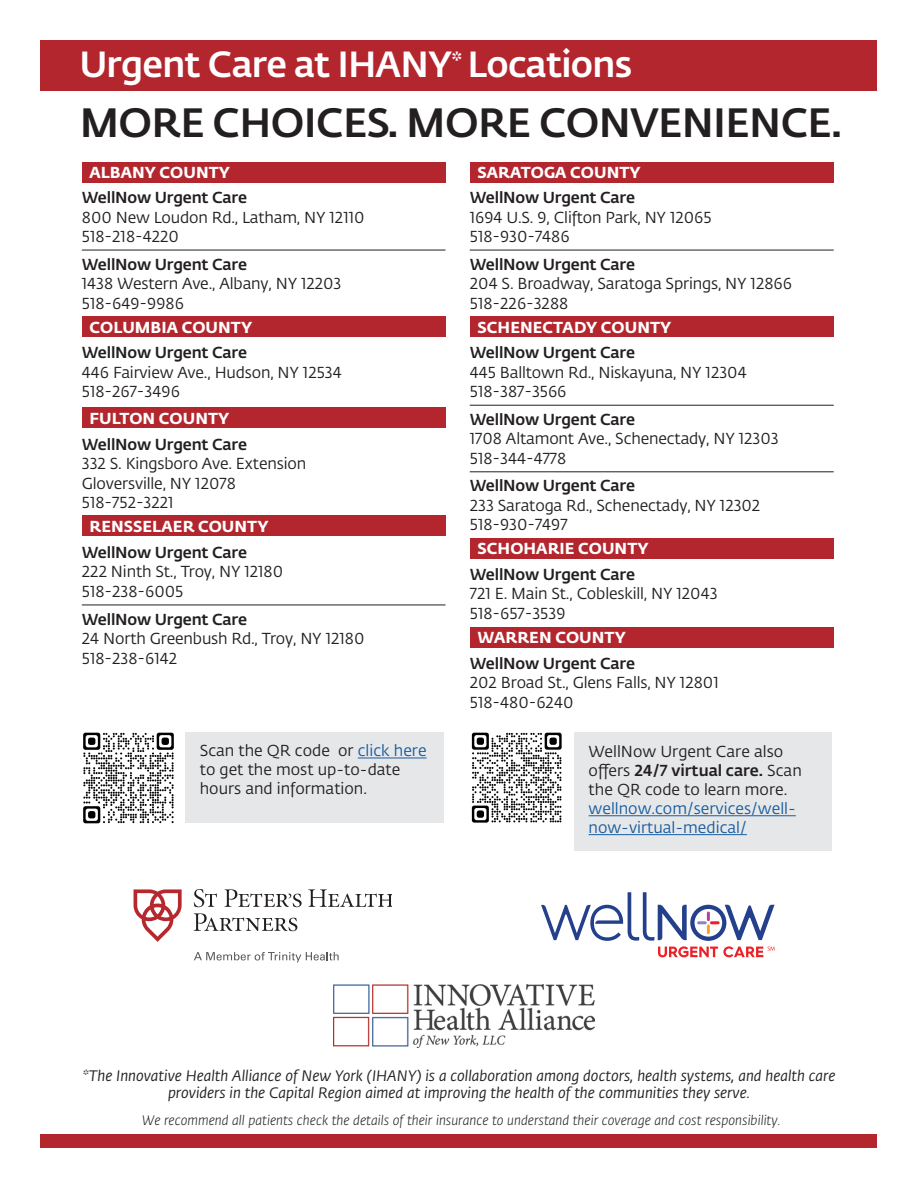
<style>
.page{position:relative;width:918px;height:1188px;background:#fff}
.page>*{position:absolute;margin:0;border:0;box-sizing:border-box;transform-origin:0 0}
.t1{font:500 40.5px "Fedra Sans Pro";letter-spacing:-.015em;color:#231f20}
.t2{font:500 36px "Fedra Sans Pro";letter-spacing:-.02em;color:#fff}
.t3{font:15.75px/18.9px "Fedra Sans Pro";color:#231f20}
.t4{font:500 15.75px "Fedra Sans Pro";letter-spacing:-.01em;color:#231f20}
.Location_-_cite_phone___no_UNderling_sma{font:700 15.75px "Fedra Sans Pro";letter-spacing:.005em;color:#fff}
.t5{font:italic 15px/17.2px "Fedra Sans Pro";color:#231f20;text-align:center}
.t6{font:italic 300 13.5px "Fedra Sans Pro";color:#231f20}
.s1{color:#175d9e}
.s2{font-weight:500}
</style>
<div class="page">
<div style="left:470px;top:627px;width:364px;height:21px;background:#b3262d"></div>
<div style="left:470px;top:162px;width:364px;height:21px;background:#b3262d"></div>
<div style="left:82px;top:515px;width:364px;height:21px;background:#b3262d"></div>
<div style="left:82px;top:407px;width:364px;height:21px;background:#b3262d"></div>
<div style="left:40px;top:40px;width:838px;height:51px;background:#b3262d"></div>
<div style="left:470px;top:538px;width:364px;height:21px;background:#b3262d"></div>
<div style="left:40px;top:1134px;width:838px;height:14px;background:#b3262d"></div>
<svg style="left:134px;top:889px;width:48px;height:53px"></svg>
<svg style="left:194px;top:913px;width:103px;height:18px"></svg>
<svg style="left:308px;top:889px;width:83px;height:18px"></svg>
<svg style="left:194px;top:889px;width:23px;height:18px"></svg>
<svg style="left:224px;top:889px;width:78px;height:18px"></svg>
<svg style="left:194px;top:952px;width:145px;height:10px"></svg>
<div style="left:470px;top:317px;width:364px;height:20px;background:#b3262d"></div>
<div style="left:82px;top:162px;width:364px;height:21px;background:#b3262d"></div>
<div style="left:82px;top:317px;width:364px;height:20px;background:#b3262d"></div>
<hr style="left:82px;top:250px;width:364px;height:1px;background:#231f20">
<hr style="left:82px;top:605px;width:364px;height:1px;background:#231f20">
<hr style="left:470px;top:250px;width:364px;height:1px;background:#231f20">
<hr style="left:470px;top:405px;width:364px;height:1px;background:#231f20">
<hr style="left:470px;top:471px;width:364px;height:1px;background:#231f20">
<div style="left:185px;top:732px;width:259px;height:91px;background:#e6e7e9"></div>
<hr style="left:358px;top:758px;width:69px;height:1px;background:#175d9e">
<img style="left:334px;top:985px;width:261px;height:63px">
<svg style="left:541px;top:892px;width:234px;height:65px"></svg>
<img style="left:83px;top:732px;width:91px;height:92px">
<div style="left:574px;top:732px;width:257px;height:118px;background:#e6e7e9"></div>
<hr style="left:589px;top:815px;width:207px;height:1px;background:#175d9e">
<hr style="left:589px;top:834px;width:158px;height:1px;background:#175d9e">
<img style="left:471px;top:732px;width:91px;height:91px">
<p class="t2" style="left:80px;top:37px;width:554px">Urgent Care at IHANY<sup>*</sup> Locations</p>
<p class="t1" style="left:80px;top:92px;width:764px">MORE CHOICES. MORE CONVENIENCE.</p>
<p class="Location_-_cite_phone___no_UNderling_sma" style="left:90px;top:159px;width:142px">ALBANY COUNTY</p>
<p class="t4" style="left:82px;top:186px;width:167px">WellNow Urgent Care</p>
<p class="t3" style="left:82px;top:207px;width:284px">800 New Loudon Rd., Latham, NY 12110</p>
<p class="t3" style="left:82px;top:227px;width:99px">518-218-4220</p>
<p class="t4" style="left:82px;top:252px;width:167px">WellNow Urgent Care</p>
<p class="t3" style="left:82px;top:274px;width:261px">1438 Western Ave., Albany, NY 12203</p>
<p class="t3" style="left:82px;top:293px;width:104px">518-649-9986</p>
<p class="Location_-_cite_phone___no_UNderling_sma" style="left:90px;top:315px;width:164px">COLUMBIA COUNTY</p>
<p class="t4" style="left:82px;top:341px;width:167px">WellNow Urgent Care</p>
<p class="t3" style="left:82px;top:362px;width:262px">446 Fairview Ave., Hudson, NY 12534</p>
<p class="t3" style="left:82px;top:382px;width:99px">518-267-3496</p>
<p class="Location_-_cite_phone___no_UNderling_sma" style="left:90px;top:406px;width:141px">FULTON COUNTY</p>
<p class="t4" style="left:82px;top:432px;width:167px">WellNow Urgent Care</p>
<p class="t3" style="left:82px;top:454px;width:226px">332 S. Kingsboro Ave. Extension</p>
<p class="t3" style="left:82px;top:473px;width:156px">Gloversville, NY 12078</p>
<p class="t3" style="left:82px;top:493px;width:93px">518-752-3221</p>
<p class="Location_-_cite_phone___no_UNderling_sma" style="left:90px;top:514px;width:180px">RENSSELAER COUNTY</p>
<p class="t4" style="left:82px;top:540px;width:167px">WellNow Urgent Care</p>
<p class="t3" style="left:82px;top:562px;width:203px">222 Ninth St., Troy, NY 12180</p>
<p class="t3" style="left:82px;top:581px;width:103px">518-238-6005</p>
<p class="t4" style="left:82px;top:607px;width:167px">WellNow Urgent Care</p>
<p class="t3" style="left:82px;top:629px;width:284px">24 North Greenbush Rd., Troy, NY 12180</p>
<p class="t3" style="left:82px;top:648px;width:97px">518-238-6142</p>
<p class="Location_-_cite_phone___no_UNderling_sma" style="left:478px;top:159px;width:165px">SARATOGA COUNTY</p>
<p class="t4" style="left:470px;top:186px;width:167px">WellNow Urgent Care</p>
<p class="t3" style="left:470px;top:207px;width:243px">1694 U.S. 9, Clifton Park, NY 12065</p>
<p class="t3" style="left:470px;top:227px;width:101px">518-930-7486</p>
<p class="t4" style="left:470px;top:252px;width:167px">WellNow Urgent Care</p>
<p class="t3" style="left:470px;top:274px;width:324px">204 S. Broadway, Saratoga Springs, NY 12866</p>
<p class="t3" style="left:470px;top:293px;width:100px">518-226-3288</p>
<p class="Location_-_cite_phone___no_UNderling_sma" style="left:478px;top:315px;width:195px">SCHENECTADY COUNTY</p>
<p class="t4" style="left:470px;top:341px;width:167px">WellNow Urgent Care</p>
<p class="t3" style="left:470px;top:362px;width:278px">445 Balltown Rd., Niskayuna, NY 12304</p>
<p class="t3" style="left:470px;top:382px;width:98px">518-387-3566</p>
<p class="t4" style="left:470px;top:407px;width:167px">WellNow Urgent Care</p>
<p class="t3" style="left:470px;top:429px;width:310px">1708 Altamont Ave., Schenectady, NY 12303</p>
<p class="t3" style="left:470px;top:448px;width:98px">518-344-4778</p>
<p class="t4" style="left:470px;top:474px;width:167px">WellNow Urgent Care</p>
<p class="t3" style="left:470px;top:495px;width:292px">233 Saratoga Rd., Schenectady, NY 12302</p>
<p class="t3" style="left:470px;top:515px;width:99px">518-930-7497</p>
<p class="Location_-_cite_phone___no_UNderling_sma" style="left:478px;top:536px;width:173px">SCHOHARIE COUNTY</p>
<p class="t4" style="left:470px;top:562px;width:167px">WellNow Urgent Care</p>
<p class="t3" style="left:470px;top:584px;width:249px">721 E. Main St., Cobleskill, NY 12043</p>
<p class="t3" style="left:470px;top:603px;width:97px">518-657-3539</p>
<p class="Location_-_cite_phone___no_UNderling_sma" style="left:478px;top:625px;width:150px">WARREN COUNTY</p>
<p class="t4" style="left:470px;top:651px;width:167px">WellNow Urgent Care</p>
<p class="t3" style="left:470px;top:673px;width:250px">202 Broad St., Glens Falls, NY 12801</p>
<p class="t3" style="left:470px;top:692px;width:105px">518-480-6240</p>
<p class="t3" style="left:200px;top:741px;width:228px">Scan the QR code or <span class="s1">click here </span>to get the most up-to-date hours and information.</p>
<p class="t3" style="left:589px;top:742px;width:215px">WellNow Urgent Care also offers <span class="s2">24/7 virtual care.</span> Scan the QR code to learn more. <span class="s1">wellnow.com/services/well&shy;now-virtual-medical/</span></p>
<p class="t5" style="left:83px;top:1067px;width:754px">*The Innovative Health Alliance of New York (IHANY) is a collaboration among doctors, health systems, and health care providers in the Capital Region aimed at improving the health of the communities they serve.</p>
<p class="t6" style="left:142px;top:1111px;width:640px">We recommend all patients check the details of their insurance to understand their coverage and cost responsibility.</p>
</div>
